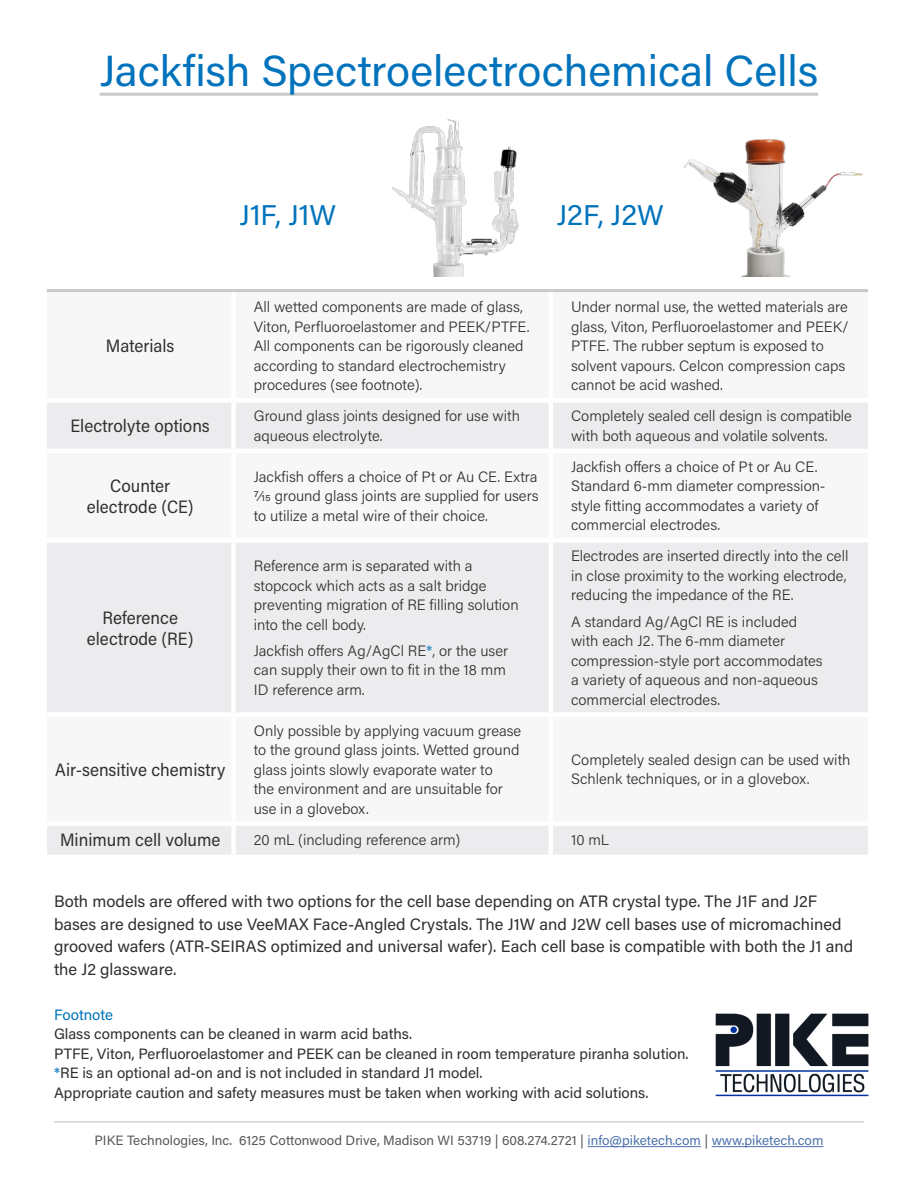
<style>
.page{position:relative;width:918px;height:1188px;background:#fff}
.page>*{position:absolute;margin:0;border:0;box-sizing:border-box;transform-origin:0 0}
.t1{font:43.5px "Acumin Pro";color:#0073bc}
.Table_Header{font:28.5px "Acumin Pro";color:#0073bc}
.Table_Left_Column{font:18px/21px "Acumin Pro Semi Cond";color:#312f30;text-align:center}
.t2{font:16.5px/22.5px "Acumin Pro";color:#312f30}
.Table_Body{font:300 15px/19.5px "Acumin Pro";color:#312f30}
.Footnotes{font:15px "Acumin Pro";color:#312f30}
.t3{font:15px "Acumin Pro";color:#0073bc}
.t4{font:13.5px "Acumin Pro";color:#57585a}
.s1{color:#0073bc}
.s2{color:#4d72ac}
</style>
<div class="page">
<hr style="left:100px;top:93px;width:718px;height:3px;background:#c7c8ca">
<svg style="left:47px;top:403px;width:821px;height:452px;fill:#ececee"></svg>
<div style="left:231px;top:403px;width:5px;height:46px;background:#fff"></div>
<hr style="left:549px;top:403px;width:4px;height:46px;background:#fff">
<hr style="left:47px;top:449px;width:187px;height:4px;background:#fff">
<hr style="left:234px;top:449px;width:317px;height:4px;background:#fff">
<div style="left:231px;top:453px;width:5px;height:85px;background:#fff"></div>
<hr style="left:551px;top:449px;width:317px;height:4px;background:#fff">
<hr style="left:549px;top:453px;width:4px;height:85px;background:#fff">
<div style="left:47px;top:538px;width:187px;height:5px;background:#fff"></div>
<div style="left:234px;top:538px;width:317px;height:5px;background:#fff"></div>
<div style="left:231px;top:543px;width:5px;height:169px;background:#fff"></div>
<div style="left:551px;top:538px;width:317px;height:5px;background:#fff"></div>
<hr style="left:549px;top:543px;width:4px;height:169px;background:#fff">
<div style="left:47px;top:712px;width:187px;height:5px;background:#fff"></div>
<div style="left:234px;top:712px;width:317px;height:5px;background:#fff"></div>
<div style="left:231px;top:717px;width:5px;height:104px;background:#fff"></div>
<div style="left:551px;top:712px;width:317px;height:5px;background:#fff"></div>
<hr style="left:549px;top:717px;width:4px;height:104px;background:#fff">
<div style="left:47px;top:821px;width:187px;height:5px;background:#fff"></div>
<div style="left:234px;top:821px;width:317px;height:5px;background:#fff"></div>
<div style="left:231px;top:826px;width:5px;height:29px;background:#fff"></div>
<div style="left:551px;top:821px;width:317px;height:5px;background:#fff"></div>
<hr style="left:549px;top:826px;width:4px;height:29px;background:#fff">
<hr style="left:47px;top:289px;width:187px;height:3px;background:#c7c8ca">
<hr style="left:234px;top:289px;width:317px;height:3px;background:#c7c8ca">
<hr style="left:551px;top:289px;width:317px;height:3px;background:#c7c8ca">
<img style="left:392px;top:119px;width:127px;height:158px">
<img style="left:684px;top:139px;width:177px;height:138px">
<img style="left:715px;top:1013px;width:153px;height:84px">
<hr style="left:54px;top:1121px;width:810px;height:2px;background:#d1d2d4">
<hr style="left:588px;top:1146px;width:113px;height:1px;background:#4d72ac">
<hr style="left:712px;top:1146px;width:111px;height:1px;background:#4d72ac">
<p class="t1" style="left:100px;top:41px;width:720px">Jackfish Spectroelectrochemical Cells</p>
<p class="Table_Left_Column" style="left:106px;top:335px;width:70px">Materials</p>
<p class="Table_Header" style="left:240px;top:196px;width:98px">J1F, J1W</p>
<p class="Table_Header" style="left:557px;top:196px;width:109px">J2F, J2W</p>
<p class="Table_Body" style="left:254px;top:297px;width:277px">All wetted components are made of glass, Viton, Perfluoroelastomer and PEEK/PTFE.<br>All components can be rigorously cleaned according to standard electrochemistry procedures (see footnote).</p>
<p class="Table_Body" style="left:571px;top:297px;width:279px">Under normal use, the wetted materials are glass, Viton, Perfluoroelastomer and PEEK/ PTFE. The rubber septum is exposed to solvent vapours. Celcon compression caps cannot be acid washed.</p>
<p class="Table_Left_Column" style="left:71px;top:415px;width:141px">Electrolyte options</p>
<p class="Table_Body" style="left:254px;top:406px;width:268px">Ground glass joints designed for use with aqueous electrolyte.</p>
<p class="Table_Body" style="left:571px;top:406px;width:282px">Completely sealed cell design is compatible with both aqueous and volatile solvents.</p>
<p class="Table_Left_Column" style="left:87px;top:474px;width:108px">Counter electrode (CE)</p>
<p class="Table_Body" style="left:254px;top:466px;width:286px;text-align:justify">Jackfish offers a choice of Pt or Au CE. Extra 7/15 ground glass joints are supplied for users to utilize a metal wire of their choice.</p>
<p class="Table_Body" style="left:571px;top:456px;width:256px">Jackfish offers a choice of Pt or Au CE.<br>Standard 6-mm diameter compression&shy;style fitting accommodates a variety of commercial electrodes.</p>
<p class="Table_Left_Column" style="left:87px;top:606px;width:108px">Reference electrode (RE)</p>
<p class="Table_Left_Column" style="left:55px;top:758px;width:172px">Air-sensitive chemistry</p>
<p class="Table_Body" style="left:254px;top:556px;width:266px">Reference arm is separated with a stopcock which acts as a salt bridge preventing migration of RE filling solution into the cell body.</p>
<p class="Table_Body" style="left:254px;top:640px;width:256px">Jackfish offers Ag/AgCl RE<span class="s1">*</span>, or the user can supply their own to fit in the 18 mm<br>ID reference arm.</p>
<p class="Table_Body" style="left:254px;top:720px;width:269px">Only possible by applying vacuum grease to the ground glass joints. Wetted ground glass joints slowly evaporate water to<br>the environment and are unsuitable for use in a glovebox.</p>
<p class="Table_Body" style="left:571px;top:546px;width:279px">Electrodes are inserted directly into the cell in close proximity to the working electrode, reducing the impedance of the RE.</p>
<p class="Table_Body" style="left:571px;top:611px;width:253px">A standard Ag/AgCl RE is included with each J2. The 6-mm diameter compression-style port accommodates a variety of aqueous and non-aqueous commercial electrodes.</p>
<p class="Table_Body" style="left:571px;top:749px;width:281px">Completely sealed design can be used with<br>Schlenk techniques, or in a glovebox.</p>
<p class="Table_Left_Column" style="left:60px;top:828px;width:162px">Minimum cell volume</p>
<p class="Table_Body" style="left:254px;top:829px;width:208px">20 mL (including reference arm)</p>
<p class="Table_Body" style="left:571px;top:829px;width:40px">10 mL</p>
<p class="t2" style="left:54px;top:890px;width:801px">Both models are offered with two options for the cell base depending on ATR crystal type. The J1F and J2F bases are designed to use VeeMAX Face-Angled Crystals. The J1W and J2W cell bases use of micromachined grooved wafers (ATR-SEIRAS optimized and universal wafer). Each cell base is compatible with both the J1 and the J2 glassware.</p>
<p class="t3" style="left:54px;top:1004px;width:60px">Footnote</p>
<p class="Footnotes" style="left:54px;top:1024px;width:360px">Glass components can be cleaned in warm acid baths.</p>
<p class="Footnotes" style="left:54px;top:1043px;width:636px">PTFE, Viton, Perfluoroelastomer and PEEK can be cleaned in room temperature piranha solution.</p>
<p class="Footnotes" style="left:54px;top:1063px;width:430px"><span class="s1">*</span>RE is an optional ad-on and is not included in standard J1 model.</p>
<p class="Footnotes" style="left:54px;top:1082px;width:596px">Appropriate caution and safety measures must be taken when working with acid solutions.</p>
<p class="t4" style="left:95px;top:1131px;width:730px">PIKE Technologies, Inc. 6125 Cottonwood Drive, Madison WI 53719 | 608.274.2721 | <span class="s2">info@piketech.com</span> | <span class="s2">www.piketech.com</span></p>
</div>
